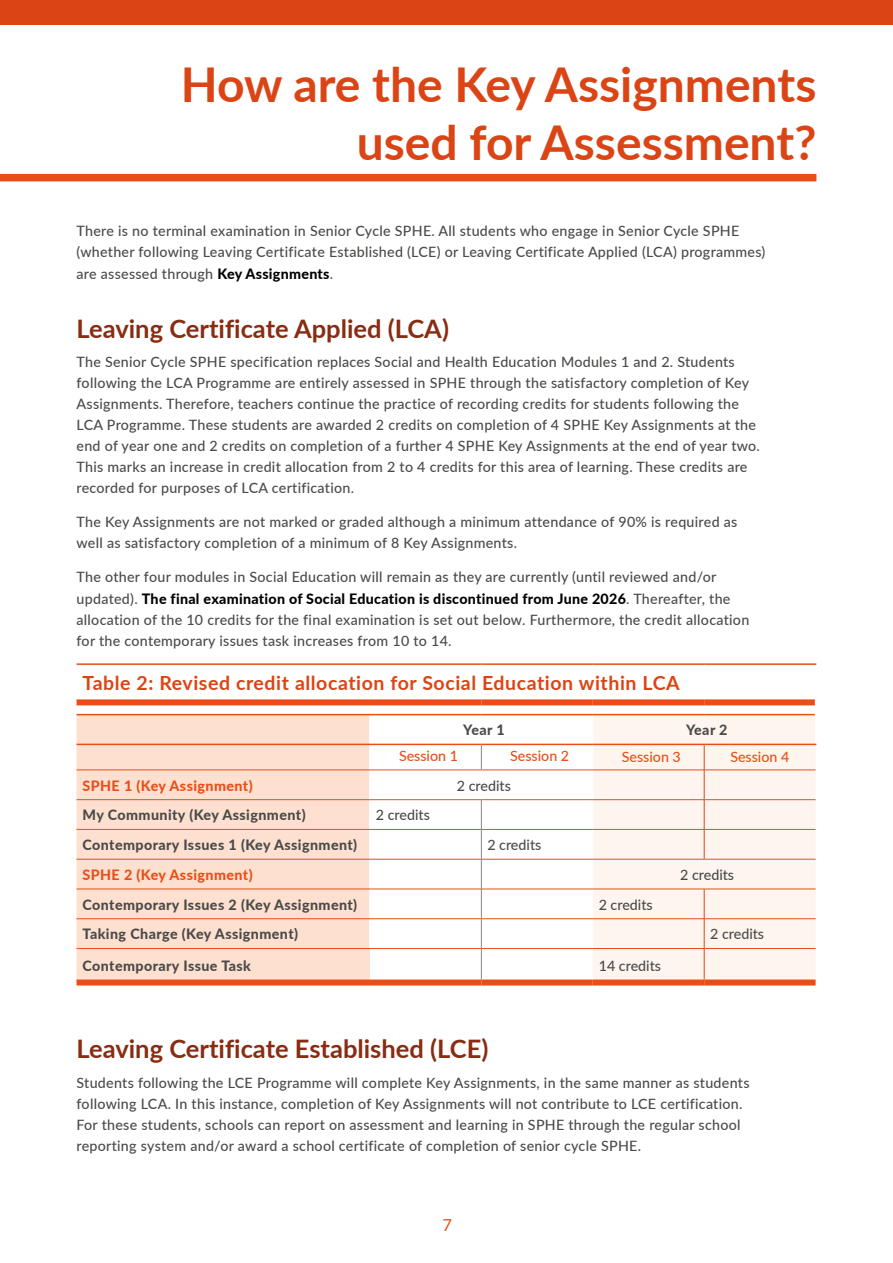
<style>
.page{position:relative;width:893px;height:1263px;background:#fff}
.page>*{position:absolute;margin:0;border:0;box-sizing:border-box;transform-origin:0 0}
.t1{font:700 48px/57.6px "Lato";color:#db4414;text-align:right}
.t2{font:700 25.5px "Lato";color:#882c12}
.t3{font:700 19.5px "Lato";letter-spacing:.03em;color:#db4414}
.t4{font:16.5px "Lato";color:#e94e18}
.t5{font:500 14.25px/21px "Lato";letter-spacing:.02em;color:#4a4a49}
.t6{font:800 14.25px "Lato";letter-spacing:.03em;color:#4a4a49}
.t7{font:500 14.25px "Lato";color:#4a4a49}
.t8{font:800 14.25px "Lato";letter-spacing:.03em;color:#e94e18}
.t9{font:500 14.25px "Lato";color:#e94e18}
.s1{font-weight:800;color:#000}
</style>
<div class="page">
<div style="left:0;top:0;width:893px;height:25px;background:#db4414"></div>
<div style="left:0;top:174px;width:816px;height:7px;background:#e94e18"></div>
<div style="left:77px;top:949px;width:293px;height:30px;background:#fde0cf"></div>
<div style="left:593px;top:949px;width:223px;height:30px;background:#fef5ef"></div>
<div style="left:77px;top:979px;width:293px;height:6px;background:#e94e18"></div>
<div style="left:370px;top:979px;width:111px;height:6px;background:#e94e18"></div>
<div style="left:481px;top:979px;width:112px;height:6px;background:#e94e18"></div>
<div style="left:593px;top:979px;width:111px;height:6px;background:#e94e18"></div>
<div style="left:704px;top:979px;width:112px;height:6px;background:#e94e18"></div>
<hr style="left:77px;top:663px;width:293px;height:2px;background:#e94e18">
<hr style="left:370px;top:663px;width:111px;height:2px;background:#e94e18">
<hr style="left:481px;top:663px;width:112px;height:2px;background:#e94e18">
<hr style="left:593px;top:663px;width:111px;height:2px;background:#e94e18">
<hr style="left:704px;top:663px;width:112px;height:2px;background:#e94e18">
<hr style="left:77px;top:948px;width:293px;height:1px;background:#e94e18">
<hr style="left:370px;top:948px;width:111px;height:1px;background:#e94e18">
<hr style="left:482px;top:948px;width:111px;height:1px;background:#e94e18">
<hr style="left:593px;top:948px;width:111px;height:1px;background:#e94e18">
<hr style="left:704px;top:948px;width:112px;height:1px;background:#e94e18">
<hr style="left:481px;top:948px;width:1px;height:31px;background:#878787">
<svg style="left:77px;top:664px;width:739px;height:284px"></svg>
<hr style="left:704px;top:948px;width:1px;height:31px;background:#db4414">
<h1 class="t1" style="left:181px;top:54px;width:637px">How are the Key Assignments used for Assessment?</h1>
<p class="t5" style="left:77px;top:219px;width:690px">There is no terminal examination in Senior Cycle SPHE. All students who engage in Senior Cycle SPHE (whether following Leaving Certificate Established (LCE) or Leaving Certificate Applied (LCA) programmes)</p>
<p class="t5" style="left:77px;top:263px;width:258px">are assessed through <span class="s1">Key Assignments</span>.</p>
<h2 class="t2" style="left:77px;top:309px;width:374px">Leaving Certificate Applied (LCA)</h2>
<p class="t5" style="left:77px;top:351px;width:685px">The Senior Cycle SPHE specification replaces Social and Health Education Modules 1 and 2. Students following the LCA Programme are entirely assessed in SPHE through the satisfactory completion of Key Assignments. Therefore, teachers continue the practice of recording credits for students following the LCA Programme. These students are awarded 2 credits on completion of 4 SPHE Key Assignments at the end of year one and 2 credits on completion of a further 4 SPHE Key Assignments at the end of year two.<br>This marks an increase in credit allocation from 2 to 4 credits for this area of learning. These credits are recorded for purposes of LCA certification.</p>
<p class="t5" style="left:77px;top:511px;width:662px">The Key Assignments are not marked or graded although a minimum attendance of 90% is required as well as satisfactory completion of a minimum of 8 Key Assignments.</p>
<p class="t5" style="left:77px;top:565px;width:655px;line-height:22.5px">The other four modules in Social Education will remain as they are currently (until reviewed and/or updated). <span class="s1">The final examination of Social Education is discontinued from June 2026</span>. Thereafter, the</p>
<p class="t5" style="left:77px;top:609px;width:674px">allocation of the 10 credits for the final examination is set out below. Furthermore, the credit allocation for the contemporary issues task increases from 10 to 14.</p>
<h3 class="t3" style="left:83px;top:669px;width:599px">Table 2: Revised credit allocation for Social Education within LCA</h3>
<p class="t6" style="left:463px;top:719px;width:43px">Year 1</p>
<p class="t6" style="left:686px;top:719px;width:43px">Year 2</p>
<p class="t9" style="left:399px;top:746px;width:61px">Session 1</p>
<p class="t9" style="left:510px;top:746px;width:61px">Session 2</p>
<p class="t9" style="left:622px;top:747px;width:61px">Session 3</p>
<p class="t9" style="left:730px;top:747px;width:61px">Session 4</p>
<p class="t8" style="left:83px;top:775px;width:172px">SPHE 1 (Key Assignment)</p>
<p class="t7" style="left:457px;top:775px;width:55px">2 credits</p>
<p class="t6" style="left:83px;top:804px;width:225px">My Community (Key Assignment)</p>
<p class="t7" style="left:376px;top:805px;width:55px">2 credits</p>
<p class="t6" style="left:83px;top:834px;width:276px">Contemporary Issues 1 (Key Assignment)</p>
<p class="t7" style="left:487px;top:835px;width:55px">2 credits</p>
<p class="t8" style="left:83px;top:864px;width:172px">SPHE 2 (Key Assignment)</p>
<p class="t7" style="left:680px;top:864px;width:55px">2 credits</p>
<p class="t6" style="left:83px;top:894px;width:276px">Contemporary Issues 2 (Key Assignment)</p>
<p class="t7" style="left:599px;top:894px;width:55px">2 credits</p>
<p class="t6" style="left:83px;top:924px;width:217px">Taking Charge (Key Assignment)</p>
<p class="t7" style="left:710px;top:924px;width:55px">2 credits</p>
<p class="t6" style="left:83px;top:955px;width:170px">Contemporary Issue Task</p>
<p class="t7" style="left:599px;top:956px;width:64px">14 credits</p>
<h2 class="t2" style="left:77px;top:1030px;width:413px">Leaving Certificate Established (LCE)</h2>
<p class="t5" style="left:77px;top:1071px;width:674px">Students following the LCE Programme will complete Key Assignments, in the same manner as students following LCA. In this instance, completion of Key Assignments will not contribute to LCE certification.<br>For these students, schools can report on assessment and learning in SPHE through the regular school reporting system and/or award a school certificate of completion of senior cycle SPHE.</p>
<p class="t4" style="left:442px;top:1213px;width:11px">7</p>
</div>
